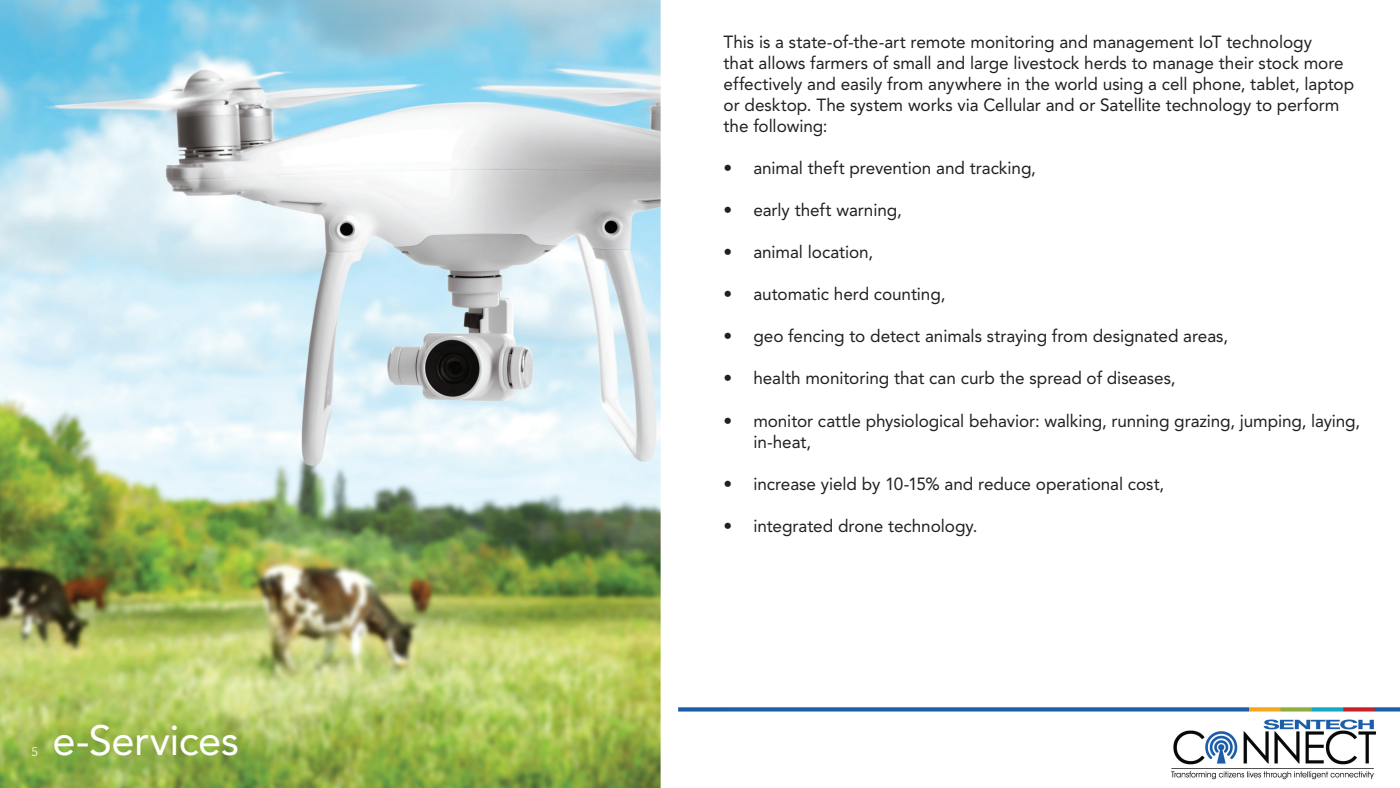
<style>
.page{position:relative;width:1400px;height:788px;background:#fff}
.page>*{position:absolute;margin:0;border:0;box-sizing:border-box;transform-origin:0 0}
.t1{font:41.82px "Avenir LT Std";letter-spacing:-.015em;color:#fff}
.t2{font:17.5px/21px "Avenir LT Std";letter-spacing:-.005em;color:#231f20}
.t3{font:300 12.25px "Avenir LT Std";color:#fff}
</style>
<div class="page">
<img style="left:678px;top:707px;width:722px;height:73px">
<img style="left:0;top:0;width:661px;height:788px">
<p class="t3" style="left:32px;top:744px;width:8px">5</p>
<h1 class="t1" style="left:52px;top:716px;width:188px">e-Services</h1>
<p class="t2" style="left:724px;top:32px;width:632px">This is a state-of-the-art remote monitoring and management IoT technology<br>that allows farmers of small and large livestock herds to manage their stock more effectively and easily from anywhere in the world using a cell phone, tablet, laptop or desktop. The system works via Cellular and or Satellite technology to perform the following:</p>
<p class="t2" style="left:724px;top:158px;width:314px">• animal theft prevention and tracking,</p>
<p class="t2" style="left:724px;top:200px;width:180px">• early theft warning,</p>
<p class="t2" style="left:724px;top:242px;width:151px">• animal location,</p>
<p class="t2" style="left:724px;top:284px;width:223px">• automatic herd counting,</p>
<p class="t2" style="left:724px;top:326px;width:506px">• geo fencing to detect animals straying from designated areas,</p>
<p class="t2" style="left:724px;top:368px;width:454px">• health monitoring that can curb the spread of diseases,</p>
<p class="t2" style="left:753px;top:410px;width:608px;text-indent:-30px">• monitor cattle physiological behavior: walking, running grazing, jumping, laying, in-heat,</p>
<p class="t2" style="left:724px;top:473px;width:442px">• increase yield by 10-15% and reduce operational cost,</p>
<p class="t2" style="left:724px;top:515px;width:255px">• integrated drone technology.</p>
</div>
